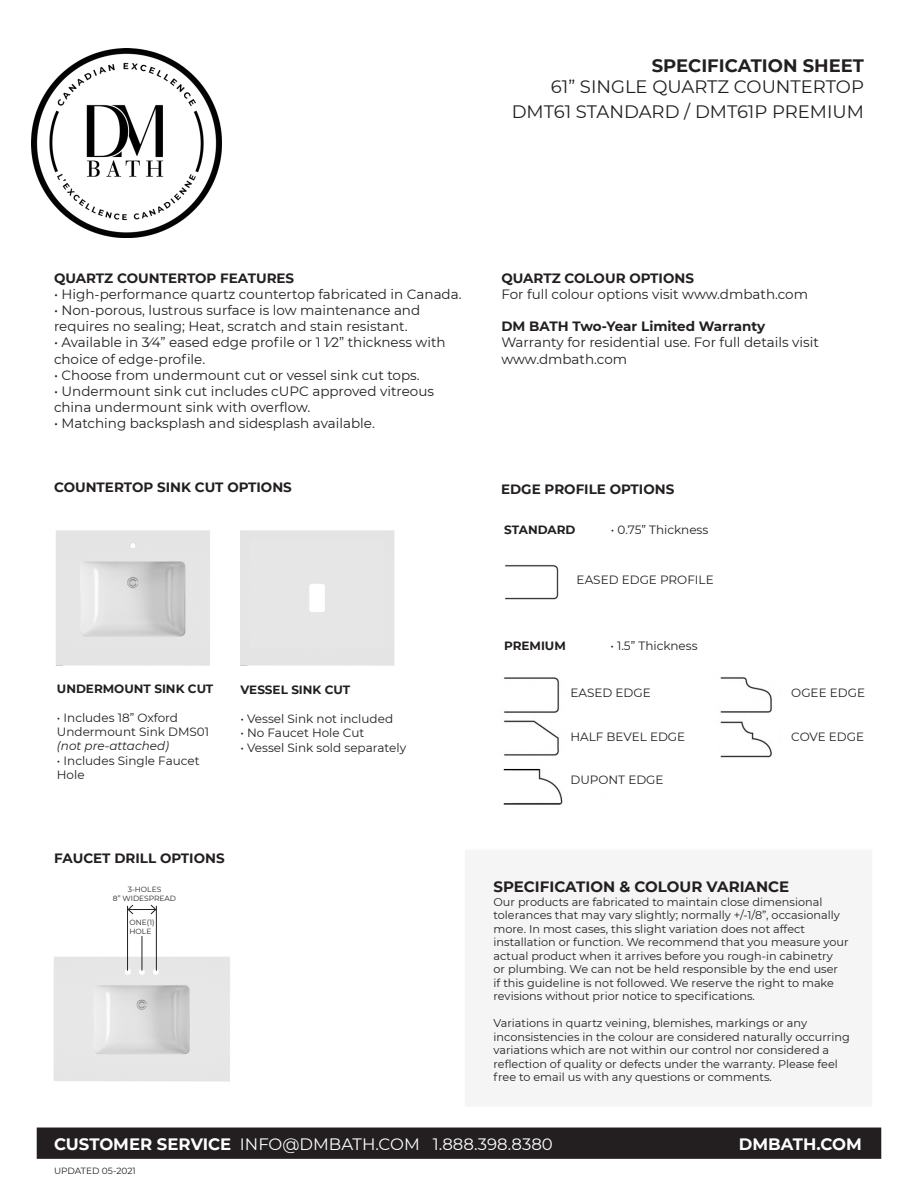
<style>
.page{position:relative;width:918px;height:1188px;background:#fff}
.page>*{position:absolute;margin:0;border:0;box-sizing:border-box;transform-origin:0 0}
.t1{font:18px "Montserrat";color:#231f20}
.t2{font:700 18px "Montserrat";color:#231f20}
.t3{font:16.5px "Montserrat";color:#fff}
.t4{font:700 16.5px "Montserrat";color:#fff}
.t5{font:700 15px "Montserrat";color:#231f20}
.t6{font:13.5px/16.2px "Montserrat";color:#231f20}
.t7{font:700 13.5px "Montserrat";color:#231f20}
.t8{font:12px/14.4px "Montserrat";color:#231f20}
.t9{font:700 12px "Montserrat";color:#231f20}
.t10{font:italic 12px "Montserrat";color:#231f20}
.t11{font:11.25px/13.5px "Montserrat";color:#231f20}
.t12{font:9px "Montserrat";color:#231f20}
.t13{font:7.5px "Montserrat";color:#231f20}
.s1{font-weight:700}
</style>
<div class="page">
<img style="left:56px;top:530px;width:339px;height:136px">
<img style="left:54px;top:936px;width:176px;height:146px">
<img style="left:505px;top:564px;width:54px;height:36px">
<img style="left:503px;top:677px;width:269px;height:128px">
<div style="left:565px;top:677px;width:122px;height:116px;background:#fff"></div>
<img style="left:31px;top:48px;width:190px;height:190px">
<div style="left:37px;top:1128px;width:844px;height:30px;background:#231f20"></div>
<div style="left:37px;top:1128px;width:844px;height:31px;border:2px solid #231f20"></div>
<div style="left:463px;top:848px;width:411px;height:260px;background:#f5f5f6"></div>
<hr style="left:142px;top:936px;width:1px;height:35px;background:#231f20">
<hr style="left:127px;top:906px;width:1px;height:65px;background:#231f20">
<hr style="left:156px;top:906px;width:1px;height:65px;background:#231f20">
<svg style="left:128px;top:905px;width:28px;height:10px"></svg>
<p class="t2" style="left:652px;top:52px;width:214px">SPECIFICATION SHEET</p>
<p class="t1" style="left:551px;top:74px;width:315px">61” SINGLE QUARTZ COUNTERTOP</p>
<p class="t1" style="left:512px;top:100px;width:354px">DMT61 STANDARD / DMT61P PREMIUM</p>
<p class="t7" style="left:54px;top:268px;width:242px">QUARTZ COUNTERTOP FEATURES</p>
<p class="t6" style="left:54px;top:285px;width:409px">• High-performance quartz countertop fabricated in Canada.</p>
<p class="t6" style="left:54px;top:302px;width:368px">• Non-porous, lustrous surface is low maintenance and</p>
<p class="t6" style="left:54px;top:318px;width:355px">requires no sealing; Heat, scratch and stain resistant.</p>
<p class="t6" style="left:54px;top:334px;width:393px">• Available in 3⁄4” eased edge profile or 1 1⁄2” thickness with choice of edge-profile.</p>
<p class="t6" style="left:54px;top:366px;width:367px">• Choose from undermount cut or vessel sink cut tops.</p>
<p class="t6" style="left:54px;top:383px;width:382px">• Undermount sink cut includes cUPC approved vitreous</p>
<p class="t6" style="left:54px;top:399px;width:258px">china undermount sink with overflow.</p>
<p class="t6" style="left:54px;top:415px;width:322px">• Matching backsplash and sidesplash available.</p>
<p class="t7" style="left:501px;top:268px;width:194px">QUARTZ COLOUR OPTIONS</p>
<p class="t6" style="left:501px;top:285px;width:308px">For full colour options visit www.dmbath.com</p>
<p class="t7" style="left:501px;top:317px;width:265px">DM BATH Two-Year Limited Warranty</p>
<p class="t6" style="left:501px;top:334px;width:319px">Warranty for residential use. For full details visit</p>
<p class="t6" style="left:501px;top:350px;width:127px">www.dmbath.com</p>
<p class="t7" style="left:54px;top:478px;width:239px">COUNTERTOP SINK CUT OPTIONS</p>
<p class="t7" style="left:501px;top:479px;width:175px">EDGE PROFILE OPTIONS</p>
<p class="t9" style="left:504px;top:521px;width:73px">STANDARD</p>
<p class="t8" style="left:611px;top:522px;width:99px">• 0.75” Thickness</p>
<p class="t8" style="left:577px;top:572px;width:139px">EASED EDGE PROFILE</p>
<p class="t9" style="left:504px;top:637px;width:63px">PREMIUM</p>
<p class="t8" style="left:610px;top:638px;width:89px">• 1.5” Thickness</p>
<p class="t9" style="left:57px;top:680px;width:158px">UNDERMOUNT SINK CUT</p>
<p class="t8" style="left:57px;top:710px;width:123px">• Includes 18” Oxford</p>
<p class="t8" style="left:57px;top:724px;width:154px">Undermount Sink DMS01</p>
<p class="t10" style="left:57px;top:738px;width:114px">(not pre-attached)</p>
<p class="t8" style="left:57px;top:753px;width:144px">• Includes Single Faucet<br>Hole</p>
<p class="t9" style="left:241px;top:681px;width:111px">VESSEL SINK CUT</p>
<p class="t8" style="left:241px;top:711px;width:154px">• Vessel Sink not included</p>
<p class="t8" style="left:241px;top:726px;width:125px">• No Faucet Hole Cut</p>
<p class="t8" style="left:241px;top:740px;width:167px">• Vessel Sink sold separately</p>
<p class="t8" style="left:570px;top:686px;width:82px">EASED EDGE</p>
<p class="t8" style="left:570px;top:729px;width:116px">HALF BEVEL EDGE</p>
<p class="t8" style="left:570px;top:772px;width:95px">DUPONT EDGE</p>
<p class="t8" style="left:791px;top:686px;width:75px">OGEE EDGE</p>
<p class="t8" style="left:791px;top:729px;width:74px">COVE EDGE</p>
<p class="t7" style="left:54px;top:848px;width:172px">FAUCET DRILL OPTIONS</p>
<p class="t13" style="left:128px;top:884px;width:35px">3-HOLES</p>
<p class="t13" style="left:113px;top:893px;width:65px">8” WIDESPREAD</p>
<p class="t13" style="left:130px;top:917px;width:27px">ONE(1)</p>
<p class="t13" style="left:130px;top:926px;width:23px">HOLE</p>
<p class="t5" style="left:494px;top:876px;width:297px">SPECIFICATION &amp; COLOUR VARIANCE</p>
<p class="t11" style="left:494px;top:894px;width:330px">Our products are fabricated to maintain close dimensional</p>
<p class="t11" style="left:494px;top:908px;width:348px">tolerances that may vary slightly; normally +/-1/8”, occasionally more. In most cases, this slight variation does not affect</p>
<p class="t11" style="left:494px;top:935px;width:357px">installation or function. We recommend that you measure your actual product when it arrives before you rough-in cabinetry<br>or plumbing. We can not be held responsible by the end user<br>if this guideline is not followed. We reserve the right to make revisions without prior notice to specifications.</p>
<p class="t11" style="left:494px;top:1016px;width:315px">Variations in quartz veining, blemishes, markings or any</p>
<p class="t11" style="left:494px;top:1029px;width:358px">inconsistencies in the colour are considered naturally occurring variations which are not within our control nor considered a reflection of quality or defects under the warranty. Please feel free to email us with any questions or comments.</p>
<p class="t3" style="left:54px;top:1133px;width:500px"><span class="s1">CUSTOMER SERVICE</span> INFO@DMBATH.COM 1.888.398.8380</p>
<p class="t4" style="left:739px;top:1132px;width:125px">DMBATH.COM</p>
<p class="t12" style="left:54px;top:1164px;width:83px">UPDATED 05-2021</p>
</div>
